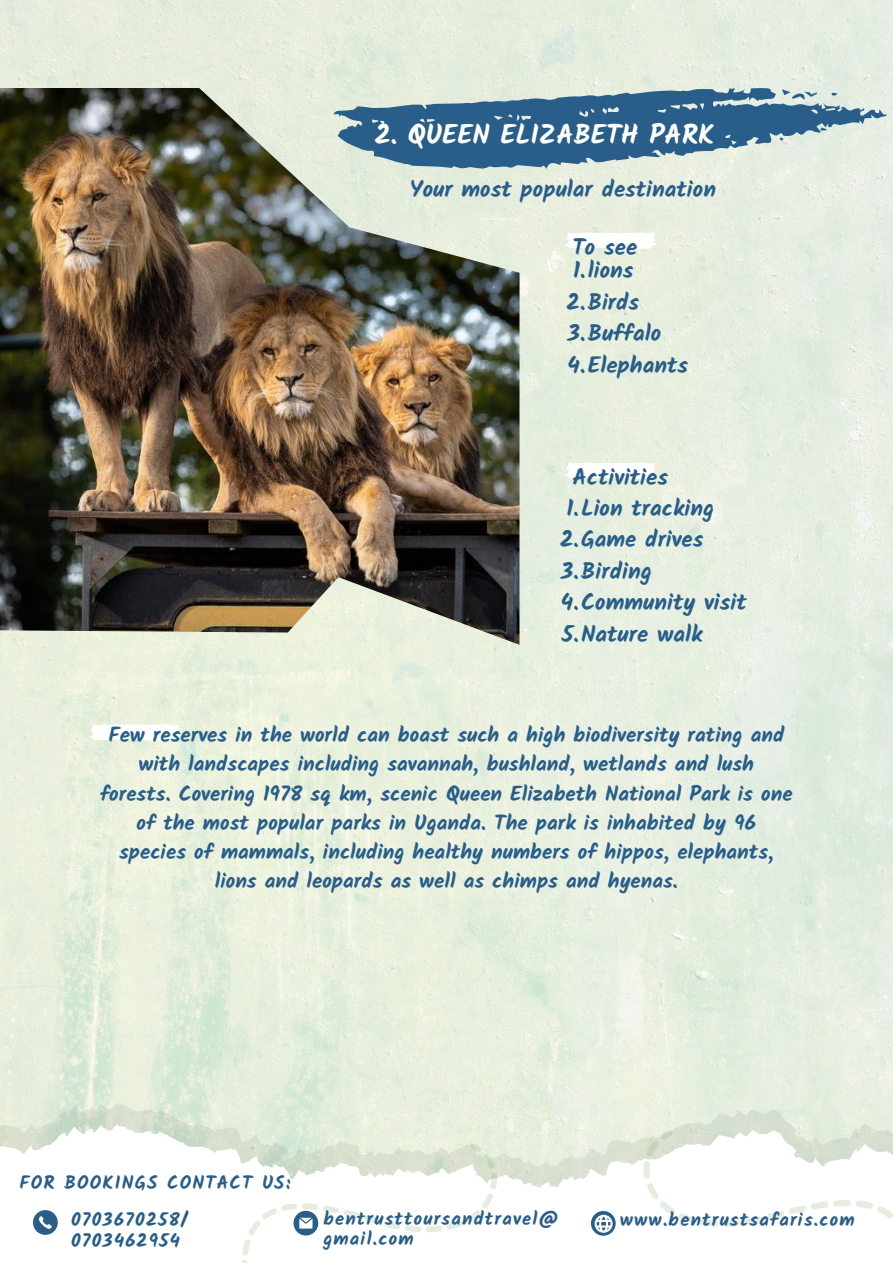
<style>
.page{position:relative;width:893px;height:1264px;background:#fff}
.page>*{position:absolute;margin:0;border:0;box-sizing:border-box;transform-origin:0 0}
.t1{font:700 27.45px "Kalam";color:#fff}
.t2{font:700 22.95px/31.5px "Kalam";color:#285e89}
.t3{font:700 21px/29.2px "Kalam";color:#285e89;text-align:center}
.t4{font:700 18.6px/20.2px "Kalam";letter-spacing:.065em;color:#285e89}
</style>
<div class="page">
<img style="left:0;top:0;width:892px;height:1098px">
<svg style="left:0;top:1098px;width:892px;height:21px;background:#e3eddb"></svg>
<svg style="left:0;top:1119px;width:892px;height:117px"></svg>
<svg style="left:636px;top:1130px;width:256px;height:106px"></svg>
<svg style="left:33px;top:1210px;width:25px;height:24px"></svg>
<svg style="left:184px;top:1143px;width:313px;height:119px"></svg>
<svg style="left:591px;top:1210px;width:24px;height:25px"></svg>
<svg style="left:594px;top:1214px;width:18px;height:18px"></svg>
<img style="left:0;top:88px;width:519px;height:557px">
<svg style="left:333px;top:88px;width:553px;height:82px;background:#7296ab"></svg>
<svg style="left:565px;top:232px;width:91px;height:17px"></svg>
<svg style="left:89px;top:724px;width:91px;height:16px"></svg>
<svg style="left:565px;top:462px;width:91px;height:17px"></svg>
<h1 class="t1" style="left:375px;top:118px;width:341px">2. QUEEN ELIZABETH PARK</h1>
<p class="t2" style="left:410px;top:173px;width:307px">Your most popular destination</p>
<p class="t2" style="left:572px;top:231px;width:66px">To see</p>
<p class="t2" style="left:566px;top:254px;width:123px">1.lions<br>2.Birds<br>3.Buffalo<br>4.Elephants</p>
<p class="t2" style="left:572px;top:461px;width:97px">Activities</p>
<p class="t2" style="left:560px;top:492px;width:188px">1.Lion tracking<br>2.Game drives<br>3.Birding<br>4.Community visit<br>5.Nature walk</p>
<p class="t3" style="left:100px;top:720px;width:694px">Few reserves in the world can boast such a high biodiversity rating and with landscapes including savannah, bushland, wetlands and lush<br>forests. Covering 1978 sq km, scenic Queen Elizabeth National Park is one of the most popular parks in Uganda. The park is inhabited by 96<br>species of mammals, including healthy numbers of hippos, elephants, lions and leopards as well as chimps and hyenas.</p>
<p class="t4" style="left:20px;top:1171px;width:272px">FOR BOOKINGS CONTACT US:</p>
<p class="t4" style="left:323px;top:1208px;width:237px">bentrusttoursandtravel@ gmail.com</p>
<p class="t4" style="left:71px;top:1209px;width:116px">0703670258/</p>
<p class="t4" style="left:619px;top:1209px;width:236px">www.bentrustsafaris.com</p>
<p class="t4" style="left:71px;top:1229px;width:110px">0703462954</p>
</div>
